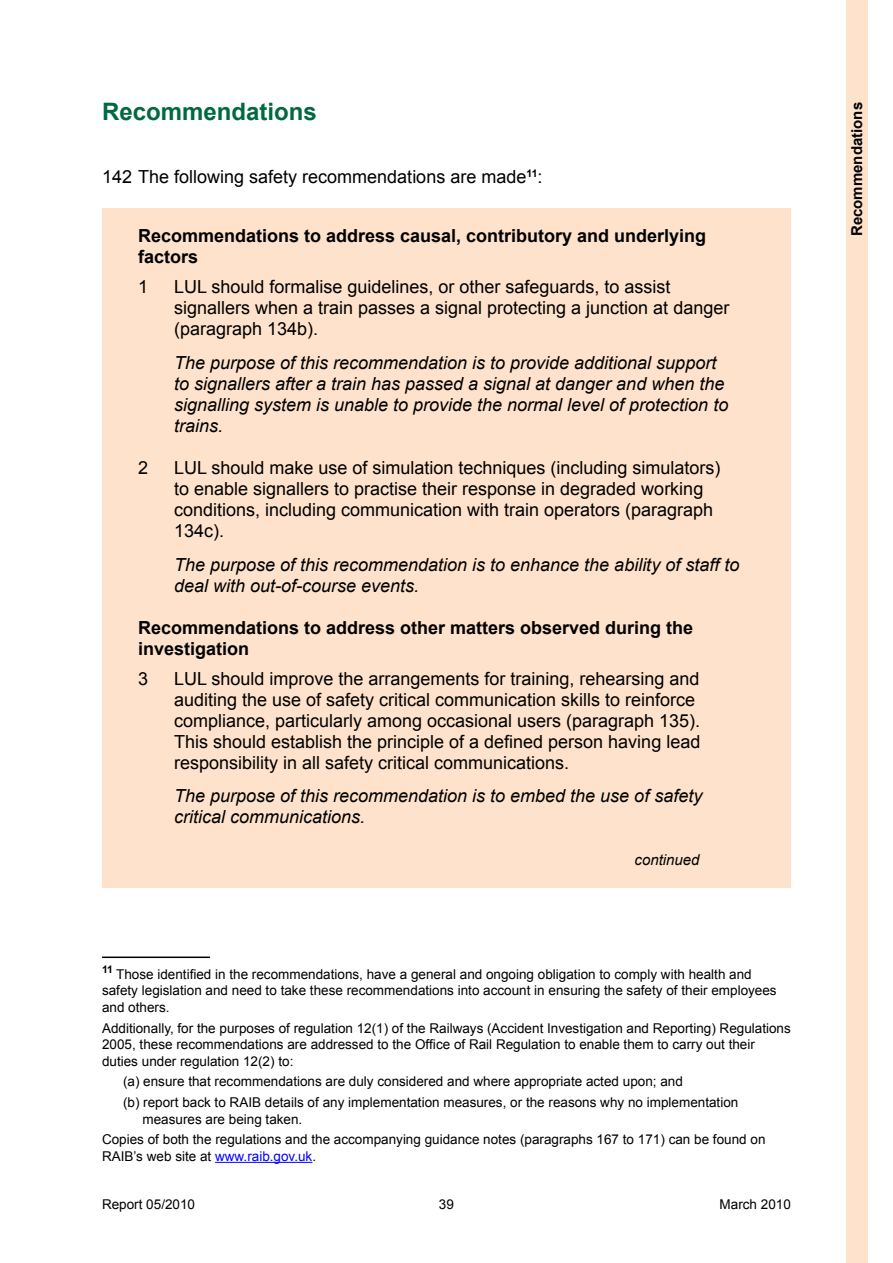
<style>
.page{position:relative;width:893px;height:1263px;background:#fff}
.page>*{position:absolute;margin:0;border:0;box-sizing:border-box;transform-origin:0 0}
.t1{font:700 24px "Arial";color:#006940}
.t2{font:18px/21px "Arial";color:#000}
.t3{font:italic 18px/21px "Arial";color:#000}
.t4{font:700 18px/21px "Arial";color:#000}
.t5{font:700 15px "Arial";color:#000}
.t6{font:italic 15px "Arial";color:#000}
.t7{font:13.5px/16.5px "Arial";color:#000}
.s1{color:#00f}
</style>
<div class="page">
<div style="left:102px;top:208px;width:689px;height:680px;background:#fee2cb"></div>
<hr style="left:102px;top:956px;width:108px;height:2px;background:#000">
<hr style="left:215px;top:1162px;width:97px;height:1px;background:#00f">
<div style="left:846px;top:0;width:21px;height:1263px;background:#fee2cb"></div>
<h1 class="t1" style="left:102px;top:95px;width:216px">Recommendations</h1>
<h2 class="t2" style="left:102px;top:166px;width:442px">142 The following safety recommendations are made<sup>11</sup>:</h2>
<h2 class="t4" style="left:138px;top:226px;width:570px">Recommendations to address causal, contributory and underlying factors</h2>
<h2 class="t2" style="left:138px;top:276px;width:12px">1</h2>
<h2 class="t2" style="left:174px;top:276px;width:557px">LUL should formalise guidelines, or other safeguards, to assist signallers when a train passes a signal protecting a junction at danger (paragraph 134b).</h2>
<h2 class="t3" style="left:174px;top:352px;width:556px">The purpose of this recommendation is to provide additional support to signallers after a train has passed a signal at danger and when the signalling system is unable to provide the normal level of protection to trains.</h2>
<h2 class="t2" style="left:138px;top:457px;width:12px">2</h2>
<h2 class="t2" style="left:174px;top:457px;width:548px">LUL should make use of simulation techniques (including simulators) to enable signallers to practise their response in degraded working conditions, including communication with train operators (paragraph 134c).</h2>
<h2 class="t3" style="left:174px;top:554px;width:567px">The purpose of this recommendation is to enhance the ability of staff to deal with out-of-course events.</h2>
<h2 class="t4" style="left:138px;top:618px;width:557px">Recommendations to address other matters observed during the investigation</h2>
<h2 class="t2" style="left:138px;top:668px;width:12px">3</h2>
<p class="t2" style="left:174px;top:668px;width:528px">LUL should improve the arrangements for training, rehearsing and auditing the use of safety critical communication skills to reinforce compliance, particularly among occasional users (paragraph 135).<br>This should establish the principle of a defined person having lead responsibility in all safety critical communications.</p>
<h2 class="t3" style="left:174px;top:786px;width:530px">The purpose of this recommendation is to embed the use of safety critical communications.</h2>
<p class="t6" style="left:635px;top:850px;width:67px">continued</p>
<p class="t7" style="left:102px;top:966px;width:676px"><sup>11</sup> Those identified in the recommendations, have a general and ongoing obligation to comply with health and safety legislation and need to take these recommendations into account in ensuring the safety of their employees and others.</p>
<p class="t7" style="left:102px;top:1020px;width:690px">Additionally, for the purposes of regulation 12(1) of the Railways (Accident Investigation and Reporting) Regulations<br>2005, these recommendations are addressed to the Office of Rail Regulation to enable them to carry out their duties under regulation 12(2) to:</p>
<p class="t7" style="left:123px;top:1071px;width:617px;line-height:20.7px">(a) ensure that recommendations are duly considered and where appropriate acted upon; and<br>(b) report back to RAIB details of any implementation measures, or the reasons why no implementation</p>
<p class="t7" style="left:102px;top:1109px;width:665px;line-height:20.7px;text-indent:40px">measures are being taken.<br>Copies of both the regulations and the accompanying guidance notes (paragraphs 167 to 171) can be found on</p>
<p class="t7" style="left:102px;top:1148px;width:216px">RAIB’s web site at <span class="s1">www.raib.gov.uk</span>.</p>
<p class="t7" style="left:102px;top:1196px;width:95px">Report 05/2010</p>
<p class="t7" style="left:439px;top:1196px;width:17px">39</p>
<p class="t7" style="left:720px;top:1196px;width:73px">March 2010</p>
<p class="t5" style="left:847px;top:236px;width:136px;rotate:-90deg">Recommendations</p>
</div>
